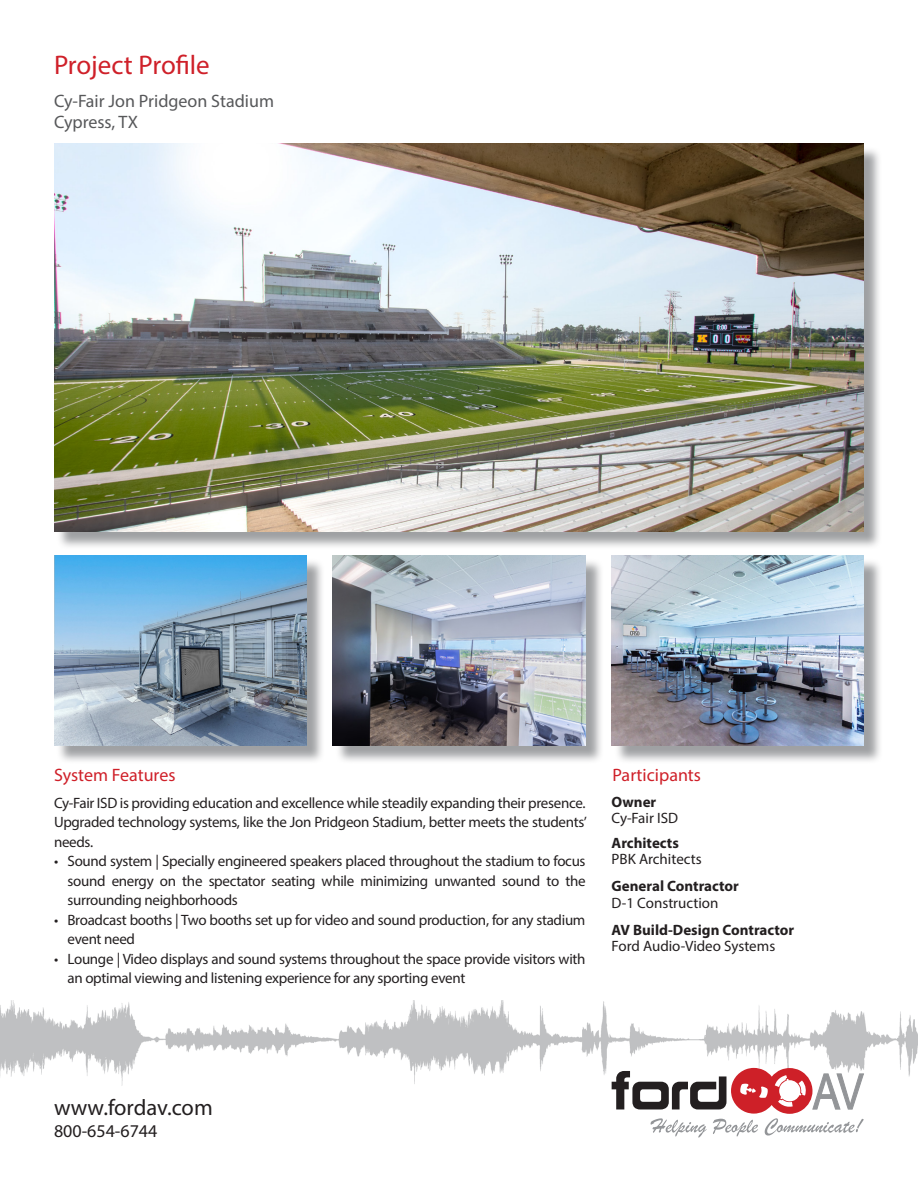
<style>
.page{position:relative;width:918px;height:1188px;background:#fff}
.page>*{position:absolute;margin:0;border:0;box-sizing:border-box;transform-origin:0 0}
.t1{font:27px "Myriad Pro";color:#cf2029}
.t2{font:22.5px "Myriad Pro";color:#231f20}
.t3{font:18px "Myriad Pro";color:#57585a}
.t4{font:18px "Myriad Pro";color:#cf2029}
.t5{font:18px "Myriad Pro";color:#231f20}
.t6{font:15px/19.5px "Myriad Pro";letter-spacing:-.02em;color:#231f20;text-align:justify}
.t7{font:15px "Myriad Pro";color:#231f20}
.t8{font:700 15px "Myriad Pro";color:#231f20}
</style>
<div class="page">
<img style="left:0;top:1001px;width:918px;height:88px">
<div style="left:56px;top:146px;width:827px;height:404px;background:#808285;opacity:.75"></div>
<img style="left:54px;top:144px;width:810px;height:387px">
<div style="left:614px;top:558px;width:269px;height:206px;background:#808285;opacity:.75"></div>
<img style="left:612px;top:556px;width:252px;height:189px">
<div style="left:56px;top:558px;width:269px;height:206px;background:#808285;opacity:.75"></div>
<img style="left:54px;top:556px;width:252px;height:189px">
<div style="left:335px;top:558px;width:269px;height:206px;background:#808285;opacity:.75"></div>
<img style="left:333px;top:556px;width:252px;height:189px">
<svg style="left:612px;top:1068px;width:252px;height:70px"></svg>
<p class="t1" style="left:54px;top:49px;width:157px">Project Profile</p>
<p class="t3" style="left:54px;top:90px;width:222px">Cy-Fair Jon Pridgeon Stadium</p>
<p class="t3" style="left:54px;top:111px;width:86px">Cypress, TX</p>
<p class="t4" style="left:54px;top:764px;width:123px">System Features</p>
<p class="t6" style="left:54px;top:793px;width:534px">Cy-Fair ISD is providing education and excellence while steadily expanding their presence.<br>Upgraded technology systems, like the Jon Pridgeon Stadium, better meets the students’ needs.</p>
<p class="t6" style="left:68px;top:851px;width:520px;text-indent:-14px">• Sound system | Specially engineered speakers placed throughout the stadium to focus sound energy on the spectator seating while minimizing unwanted sound to the surrounding neighborhoods</p>
<p class="t6" style="left:68px;top:910px;width:519px;text-indent:-14px">• Broadcast booths | Two booths set up for video and sound production, for any stadium event need</p>
<p class="t6" style="left:68px;top:949px;width:520px;text-indent:-14px">• Lounge | Video displays and sound systems throughout the space provide visitors with an optimal viewing and listening experience for any sporting event</p>
<p class="t4" style="left:613px;top:764px;width:90px">Participants</p>
<p class="t8" style="left:612px;top:792px;width:46px">Owner</p>
<p class="t7" style="left:612px;top:809px;width:68px">Cy-Fair ISD</p>
<p class="t8" style="left:612px;top:833px;width:69px">Architects</p>
<p class="t7" style="left:612px;top:850px;width:92px">PBK Architects</p>
<p class="t8" style="left:612px;top:877px;width:129px">General Contractor</p>
<p class="t7" style="left:612px;top:893px;width:108px">D-1 Construction</p>
<p class="t8" style="left:612px;top:920px;width:184px">AV Build-Design Contractor</p>
<p class="t7" style="left:612px;top:936px;width:165px">Ford Audio-Video Systems</p>
<p class="t2" style="left:54px;top:1094px;width:160px">www.fordav.com</p>
<p class="t5" style="left:54px;top:1120px;width:105px">800-654-6744</p>
</div>
